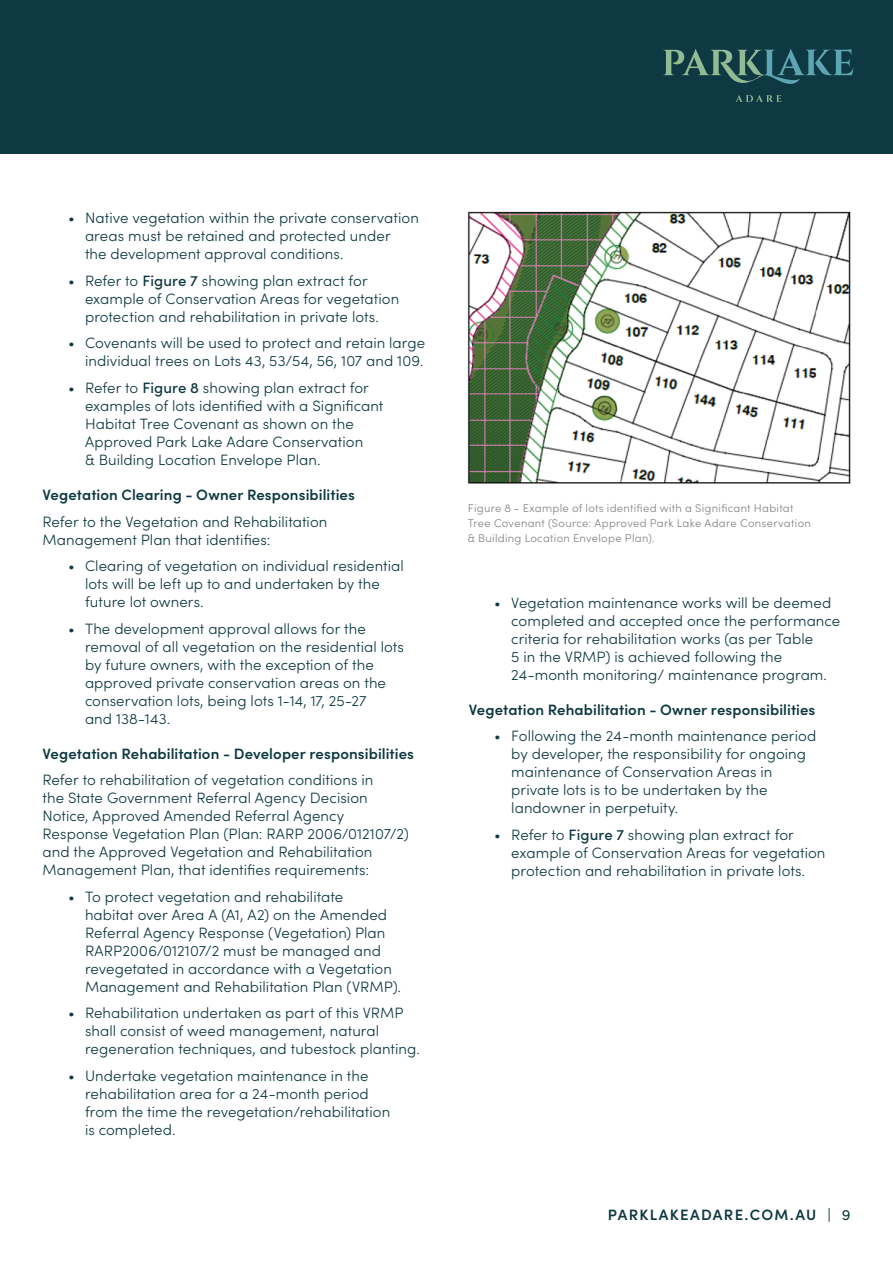
<style>
.page{position:relative;width:893px;height:1263px;background:#fff}
.page>*{position:absolute;margin:0;border:0;box-sizing:border-box;transform-origin:0 0}
.Copy{font:300 15px/18px "Sofia Pro";letter-spacing:.005em;color:#0e3942}
.Sml_Heading{font:600 15px "Sofia Pro";letter-spacing:.005em;color:#0e3942}
.Sml_Heading-2{font:600 15px "Sofia Pro";letter-spacing:.09em;color:#0e3942}
.Captions{font:300 11.25px/15px "Sofia Pro";letter-spacing:.025em;color:#808285}
.s1{font-weight:500}
.s2{font-weight:400}
</style>
<div class="page">
<div style="left:0;top:0;width:893px;height:154px;background:#0e3942"></div>
<svg style="left:735px;top:95px;width:47px;height:7px"></svg>
<svg style="left:663px;top:49px;width:191px;height:35px"></svg>
<img style="left:467px;top:211px;width:384px;height:273px">
<p class="Copy" style="left:85px;top:208px;width:335px;text-indent:-17px">• Native vegetation within the private conservation areas must be retained and protected under<br>the development approval conditions.</p>
<p class="Copy" style="left:85px;top:271px;width:316px;text-indent:-17px">• Refer to <span class="s1">Figure 7</span> showing plan extract for example of Conservation Areas for vegetation protection and rehabilitation in private lots.</p>
<p class="Copy" style="left:68px;top:333px;width:359px;text-align:right">• Covenants will be used to protect and retain large individual trees on Lots 43, 53/54, 56, 107 and 109.</p>
<p class="Copy" style="left:85px;top:378px;width:300px;text-indent:-17px">• Refer to <span class="s1">Figure 8</span> showing plan extract for examples of lots identified with a Significant Habitat Tree Covenant as shown on the Approved Park Lake Adare Conservation<br>&amp; Building Location Envelope Plan.</p>
<p class="Sml_Heading" style="left:43px;top:483px;width:314px">Vegetation Clearing - Owner Responsibilities</p>
<p class="Copy" style="left:43px;top:511px;width:286px">Refer to the Vegetation and Rehabilitation<br>Management Plan that identifies:</p>
<p class="Copy" style="left:85px;top:556px;width:320px;text-indent:-17px">• Clearing of vegetation on individual residential lots will be left up to and undertaken by the future lot owners.</p>
<p class="Copy" style="left:85px;top:618px;width:320px;text-indent:-17px">• The development approval allows for the removal of all vegetation on the residential lots by future owners, with the exception of the approved private conservation areas on the conservation lots, being lots 1-14, 17, 25-27<br>and 138-143.</p>
<p class="Sml_Heading" style="left:43px;top:742px;width:373px">Vegetation Rehabilitation - Developer responsibilities</p>
<p class="Copy" style="left:43px;top:770px;width:368px">Refer to rehabilitation of vegetation conditions in<br>the State Government Referral Agency Decision Notice, Approved Amended Referral Agency Response Vegetation Plan (Plan: RARP 2006/012107/2) and the Approved Vegetation and Rehabilitation Management Plan, that identifies requirements:</p>
<p class="Copy" style="left:85px;top:886px;width:318px;text-indent:-17px">• To protect vegetation and rehabilitate<br>habitat over Area A (A1, A2) on the Amended Referral Agency Response (Vegetation) Plan RARP2006/012107/2 must be managed and revegetated in accordance with a Vegetation Management and Rehabilitation Plan (VRMP).</p>
<p class="Copy" style="left:85px;top:1003px;width:336px;text-indent:-17px">• Rehabilitation undertaken as part of this VRMP shall consist of weed management, natural regeneration techniques, and tubestock planting.</p>
<p class="Copy" style="left:85px;top:1065px;width:307px;text-indent:-17px">• Undertake vegetation maintenance in the rehabilitation area for a 24-month period from the time the revegetation/rehabilitation is completed.</p>
<p class="Captions" style="left:468px;top:500px;width:345px">Figure 8 - Example of lots identified with a Significant Habitat<br>Tree Covenant (Source: Approved Park Lake Adare Conservation &amp; Building Location Envelope Plan).</p>
<p class="Copy" style="left:511px;top:593px;width:330px;text-indent:-17px">• Vegetation maintenance works will be deemed completed and accepted once the performance criteria for rehabilitation works (as per Table<br>5 in the VRMP) is achieved following the 24-month monitoring/ maintenance program.</p>
<p class="Sml_Heading" style="left:469px;top:698px;width:348px">Vegetation Rehabilitation - Owner responsibilities</p>
<p class="Copy" style="left:511px;top:726px;width:306px;text-indent:-17px">• Following the 24-month maintenance period by developer, the responsibility for ongoing maintenance of Conservation Areas in private lots is to be undertaken by the landowner in perpetuity.</p>
<p class="Copy" style="left:511px;top:825px;width:316px;text-indent:-17px">• Refer to <span class="s1">Figure 7</span> showing plan extract for example of Conservation Areas for vegetation protection and rehabilitation in private lots.</p>
<p class="Sml_Heading-2" style="left:608px;top:1204px;width:244px">PARKLAKEADARE.COM.AU <span class="s2">| 9</span></p>
</div>
